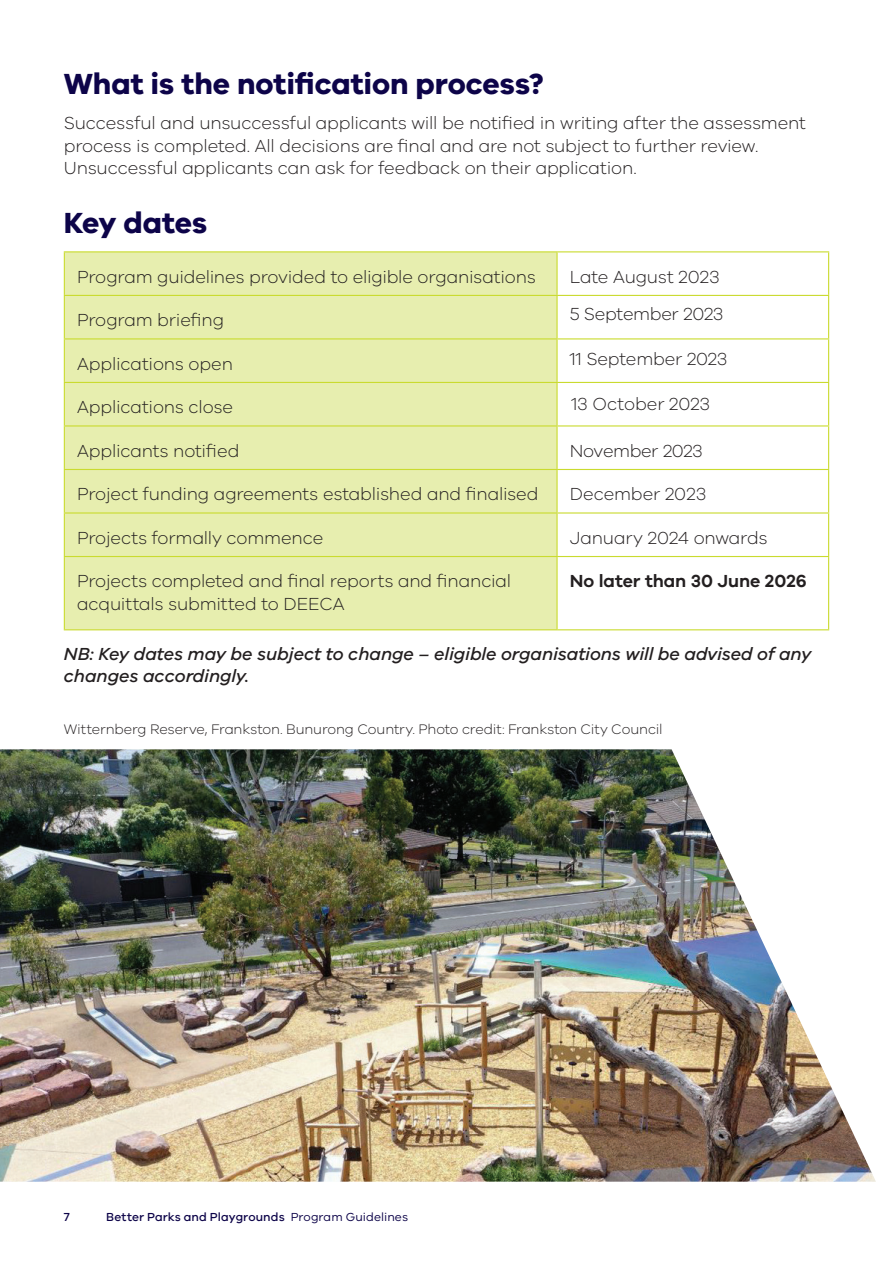
<style>
.page{position:relative;width:893px;height:1263px;background:#fff}
.page>*{position:absolute;margin:0;border:0;box-sizing:border-box;transform-origin:0 0}
.t1{font:700 30px "VIC";letter-spacing:-.005em;color:#0d0449}
.t2{font:300 18px/22.5px "VIC";letter-spacing:-.01em;color:#231f20}
.t3{font:italic 500 18px/22.5px "VIC";letter-spacing:-.005em;color:#231f20}
.t4{font:600 18px "VIC";color:#231f20}
.t5{font:300 14.25px "VIC";letter-spacing:-.01em;color:#231f20}
.t6{font:500 12px "VIC";letter-spacing:.005em;color:#0d0449}
.s1{font-weight:400}
</style>
<div class="page">
<div style="left:65px;top:252px;width:491px;height:377px;background:#e7eeaf"></div>
<hr style="left:64px;top:251px;width:493px;height:1px;background:#cadb2f">
<hr style="left:64px;top:252px;width:1px;height:43px;background:#cadb2f">
<hr style="left:557px;top:251px;width:272px;height:1px;background:#cadb2f">
<hr style="left:556px;top:252px;width:2px;height:43px;background:#cadb2f">
<hr style="left:828px;top:252px;width:1px;height:43px;background:#cadb2f">
<hr style="left:64px;top:295px;width:493px;height:1px;background:#cadb2f">
<hr style="left:64px;top:296px;width:1px;height:42px;background:#cadb2f">
<hr style="left:557px;top:295px;width:272px;height:1px;background:#cadb2f">
<hr style="left:556px;top:296px;width:2px;height:42px;background:#cadb2f">
<hr style="left:828px;top:296px;width:1px;height:42px;background:#cadb2f">
<hr style="left:64px;top:338px;width:493px;height:1px;background:#cadb2f">
<hr style="left:64px;top:339px;width:1px;height:43px;background:#cadb2f">
<hr style="left:557px;top:338px;width:272px;height:1px;background:#cadb2f">
<hr style="left:556px;top:339px;width:2px;height:43px;background:#cadb2f">
<hr style="left:828px;top:339px;width:1px;height:43px;background:#cadb2f">
<hr style="left:64px;top:382px;width:493px;height:1px;background:#cadb2f">
<hr style="left:64px;top:383px;width:1px;height:42px;background:#cadb2f">
<hr style="left:557px;top:382px;width:272px;height:1px;background:#cadb2f">
<hr style="left:556px;top:383px;width:2px;height:42px;background:#cadb2f">
<hr style="left:828px;top:383px;width:1px;height:42px;background:#cadb2f">
<hr style="left:64px;top:425px;width:493px;height:1px;background:#cadb2f">
<hr style="left:64px;top:426px;width:1px;height:43px;background:#cadb2f">
<hr style="left:557px;top:425px;width:272px;height:1px;background:#cadb2f">
<hr style="left:556px;top:426px;width:2px;height:43px;background:#cadb2f">
<hr style="left:828px;top:426px;width:1px;height:43px;background:#cadb2f">
<hr style="left:64px;top:469px;width:493px;height:1px;background:#cadb2f">
<hr style="left:64px;top:470px;width:1px;height:42px;background:#cadb2f">
<hr style="left:557px;top:469px;width:272px;height:1px;background:#cadb2f">
<hr style="left:556px;top:470px;width:2px;height:42px;background:#cadb2f">
<hr style="left:828px;top:470px;width:1px;height:42px;background:#cadb2f">
<hr style="left:64px;top:512px;width:493px;height:1px;background:#cadb2f">
<hr style="left:64px;top:513px;width:1px;height:43px;background:#cadb2f">
<hr style="left:557px;top:512px;width:272px;height:1px;background:#cadb2f">
<hr style="left:556px;top:513px;width:2px;height:43px;background:#cadb2f">
<hr style="left:828px;top:513px;width:1px;height:43px;background:#cadb2f">
<hr style="left:64px;top:556px;width:493px;height:1px;background:#cadb2f">
<hr style="left:64px;top:557px;width:1px;height:72px;background:#cadb2f">
<hr style="left:557px;top:556px;width:272px;height:1px;background:#cadb2f">
<hr style="left:556px;top:557px;width:2px;height:72px;background:#cadb2f">
<hr style="left:828px;top:557px;width:1px;height:72px;background:#cadb2f">
<hr style="left:64px;top:629px;width:493px;height:1px;background:#cadb2f">
<hr style="left:557px;top:629px;width:272px;height:1px;background:#cadb2f">
<img style="left:0;top:749px;width:876px;height:433px">
<h1 class="t1" style="left:64px;top:65px;width:482px">What is the notification process?</h1>
<p class="t2" style="left:64px;top:111px;width:744px">Successful and unsuccessful applicants will be notified in writing after the assessment process is completed. All decisions are final and are not subject to further review.<br>Unsuccessful applicants can ask for feedback on their application.</p>
<h1 class="t1" style="left:64px;top:204px;width:145px">Key dates</h1>
<p class="t2" style="left:77px;top:265px;width:460px">Program guidelines provided to eligible organisations</p>
<p class="t2" style="left:570px;top:265px;width:152px">Late August 2023</p>
<p class="t2" style="left:77px;top:308px;width:149px">Program briefing</p>
<p class="t2" style="left:570px;top:302px;width:155px">5 September 2023</p>
<p class="t2" style="left:77px;top:352px;width:157px">Applications open</p>
<p class="t2" style="left:569px;top:347px;width:159px">11 September 2023</p>
<p class="t2" style="left:77px;top:395px;width:157px">Applications close</p>
<p class="t2" style="left:571px;top:392px;width:141px">13 October 2023</p>
<p class="t2" style="left:77px;top:439px;width:164px">Applicants notified</p>
<p class="t2" style="left:570px;top:439px;width:134px">November 2023</p>
<p class="t2" style="left:77px;top:482px;width:463px">Project funding agreements established and finalised</p>
<p class="t2" style="left:570px;top:482px;width:138px">December 2023</p>
<p class="t2" style="left:77px;top:526px;width:248px">Projects formally commence</p>
<p class="t2" style="left:570px;top:526px;width:199px">January 2024 onwards</p>
<p class="t2" style="left:77px;top:569px;width:436px">Projects completed and final reports and financial acquittals submitted to DEECA</p>
<p class="t4" style="left:570px;top:570px;width:239px">No later than 30 June 2026</p>
<p class="t3" style="left:64px;top:642px;width:749px">NB: Key dates may be subject to change – eligible organisations will be advised of any changes accordingly.</p>
<p class="t5" style="left:64px;top:721px;width:600px">Witternberg Reserve, Frankston. Bunurong Country. Photo credit: Frankston City Council</p>
<p class="t6" style="left:64px;top:1210px;width:7px">7</p>
<p class="t6" style="left:106px;top:1210px;width:303px">Better Parks and Playgrounds <span class="s1">Program Guidelines</span></p>
</div>
